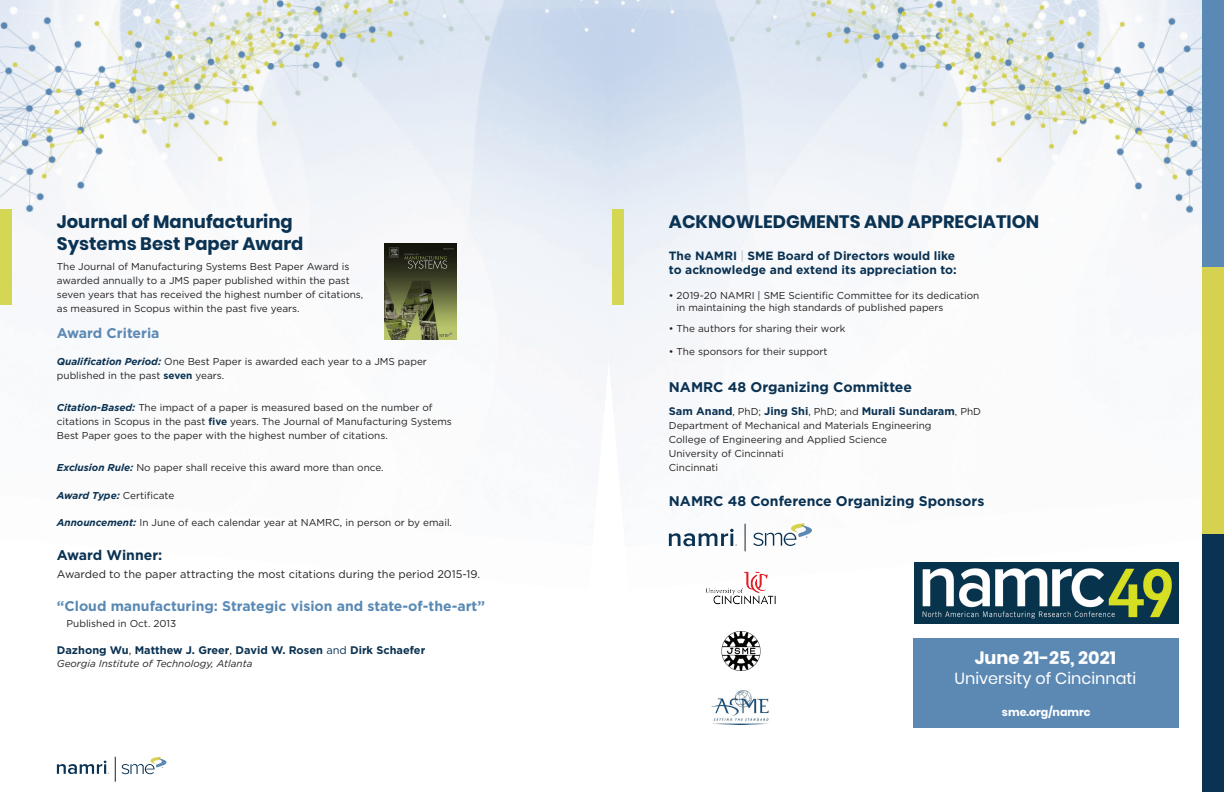
<style>
.page{position:relative;width:1224px;height:792px;background:#fff}
.page>*{position:absolute;margin:0;border:0;box-sizing:border-box;transform-origin:0 0}
.t1{font:700 18px/22px "Poppins";color:#0a3252}
.t2{font:700 17.8px "Poppins";color:#fff}
.t3{font:16px "Poppins";color:#fff}
.t4{font:700 14px "Gotham";color:#0a3252}
.t5{font:700 14px "Gotham";color:#5989b4}
.t6{font:700 14px "Gotham";color:#5c89b4}
.t7{font:700 12px/14px "Gotham";color:#0a3252}
.t8{font:700 11px "Gotham";color:#0a3252}
.t9{font:11px "Gotham";color:#231f20}
.t10{font:700 11px "Poppins";color:#fff}
.t11{font:10px/14px "Gotham";color:#231f20}
.t12{font:italic 10px "Gotham";color:#231f20}
.s1{font-weight:100}
.s2{font-weight:400;font-size:10px;color:#231f20}
.s3{font-weight:700;font-style:italic;color:#0a3252}
.s4{font-weight:700;color:#0a3252}
.s5{font-weight:400;color:#231f20}
.s6{font-weight:400}
</style>
<div class="page">
<img style="left:0;top:0;width:606px;height:409px">
<img style="left:606px;top:0;width:596px;height:590px">
<svg style="left:57px;top:761px;width:52px;height:13px"></svg>
<svg style="left:115px;top:757px;width:1px;height:25px"></svg>
<svg style="left:122px;top:757px;width:45px;height:17px"></svg>
<div style="left:0;top:210px;width:12px;height:95px;background:#d3d753"></div>
<div style="left:612px;top:210px;width:12px;height:95px;background:#d3d753"></div>
<img style="left:384px;top:243px;width:72px;height:97px">
<div style="left:914px;top:638px;width:265px;height:89px;background:#5c89b4"></div>
<img style="left:915px;top:563px;width:263px;height:60px">
<img style="left:705px;top:572px;width:70px;height:32px">
<img style="left:721px;top:632px;width:40px;height:39px">
<img style="left:711px;top:691px;width:58px;height:34px">
<svg style="left:669px;top:529px;width:68px;height:17px"></svg>
<svg style="left:745px;top:524px;width:1px;height:27px"></svg>
<svg style="left:753px;top:523px;width:59px;height:23px"></svg>
<div style="left:1202px;top:266px;width:22px;height:268px;background:#d6d250"></div>
<div style="left:1202px;top:0;width:22px;height:266px;background:#5989b4"></div>
<div style="left:1202px;top:534px;width:22px;height:258px;background:#0a3252"></div>
<h1 class="t1" style="left:57px;top:211px;width:248px">Journal of Manufacturing<br>Systems Best Paper Award</h1>
<h1 class="t1" style="left:669px;top:211px;width:372px">ACKNOWLEDGMENTS AND APPRECIATION</h1>
<p class="t7" style="left:669px;top:249px;width:289px">The NAMRI <span class="s1">|</span> SME Board of Directors would like to acknowledge and extend its appreciation to:</p>
<p class="t11" style="left:677px;top:290px;width:304px;line-height:12px;text-indent:-8px">• 2019-20 NAMRI | SME Scientific Committee for its dedication in maintaining the high standards of published papers</p>
<p class="t11" style="left:669px;top:322px;width:178px">• The authors for sharing their work</p>
<p class="t11" style="left:669px;top:344px;width:160px">• The sponsors for their support</p>
<h3 class="t4" style="left:669px;top:378px;width:245px">NAMRC 48 Organizing Committee</h3>
<p class="t8" style="left:669px;top:404px;width:314px">Sam Anand<span class="s2">, PhD;</span> Jing Shi<span class="s2">, PhD; and</span> Murali Sundaram<span class="s2">, PhD</span></p>
<p class="t11" style="left:669px;top:418px;width:264px">Department of Mechanical and Materials Engineering College of Engineering and Applied Science University of Cincinnati<br>Cincinnati</p>
<h3 class="t4" style="left:669px;top:491px;width:317px">NAMRC 48 Conference Organizing Sponsors</h3>
<p class="t11" style="left:57px;top:259px;width:308px">The Journal of Manufacturing Systems Best Paper Award is awarded annually to a JMS paper published within the past seven years that has received the highest number of citations, as measured in Scopus within the past five years.</p>
<h3 class="t6" style="left:57px;top:323px;width:104px">Award Criteria</h3>
<p class="t11" style="left:57px;top:354px;width:372px"><span class="s3">Qualification Period:</span> One Best Paper is awarded each year to a JMS paper published in the past <span class="s4">seven</span> years.</p>
<p class="t11" style="left:57px;top:400px;width:397px"><span class="s3">Citation-Based:</span> The impact of a paper is measured based on the number of citations in Scopus in the past <span class="s4">five</span> years. The Journal of Manufacturing Systems<br>Best Paper goes to the paper with the highest number of citations.</p>
<p class="t11" style="left:57px;top:460px;width:328px"><span class="s3">Exclusion Rule:</span> No paper shall receive this award more than once.</p>
<p class="t11" style="left:57px;top:488px;width:119px"><span class="s3">Award Type:</span> Certificate</p>
<p class="t11" style="left:57px;top:515px;width:397px"><span class="s3">Announcement:</span> In June of each calendar year at NAMRC, in person or by email.</p>
<h3 class="t4" style="left:57px;top:546px;width:107px">Award Winner:</h3>
<p class="t9" style="left:57px;top:567px;width:425px">Awarded to the paper attracting the most citations during the period 2015-19.</p>
<h3 class="t5" style="left:57px;top:597px;width:430px">“Cloud manufacturing: Strategic vision and state-of-the-art”</h3>
<p class="t11" style="left:67px;top:617px;width:111px">Published in Oct. 2013</p>
<p class="t8" style="left:57px;top:643px;width:370px">Dazhong Wu<span class="s5">,</span> Matthew J. Greer<span class="s5">,</span> David W. Rosen <span class="s6">and</span> Dirk Schaefer</p>
<p class="t12" style="left:57px;top:657px;width:197px">Georgia Institute of Technology, Atlanta</p>
<h2 class="t2" style="left:975px;top:647px;width:143px">June 21-25, 2021</h2>
<h3 class="t3" style="left:955px;top:669px;width:183px">University of Cincinnati</h3>
<p class="t10" style="left:1002px;top:706px;width:90px">sme.org/namrc</p>
</div>
